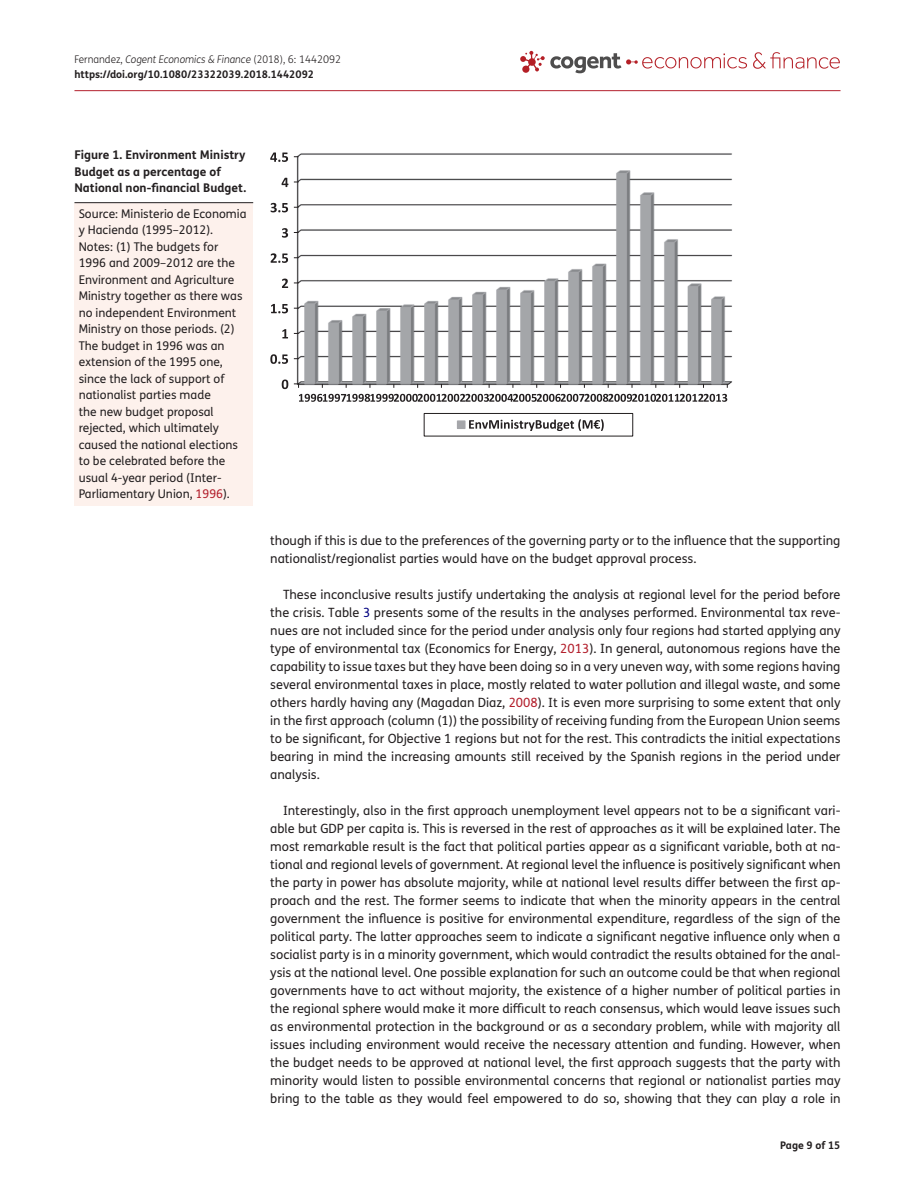
<style>
.page{position:relative;width:915px;height:1191px;background:#fff}
.page>*{position:absolute;margin:0;border:0;box-sizing:border-box;transform-origin:0 0}
.t1{font:12.75px/18px "FS Me Pro";color:#231f20;text-align:justify}
.t2{font:12px/16.5px "FS Me Pro";color:#231f20}
.t3{font:700 12px/16.5px "FS Me Pro";color:#231f20}
.t4{font:700 10.5px/15px "FS Me Pro";color:#231f20}
.s1{font-weight:300}
.s2{font-weight:300;font-style:italic}
.s3{color:#b3202d}
.s4{color:#000080}
</style>
<div class="page">
<hr style="left:74px;top:90px;width:766px;height:1px;background:#b3202d">
<svg style="left:520px;top:51px;width:24px;height:22px"></svg>
<svg style="left:753px;top:52px;width:86px;height:17px"></svg>
<svg style="left:550px;top:53px;width:196px;height:20px"></svg>
<div style="left:74px;top:203px;width:179px;height:302px;background:#fdf1ec"></div>
<hr style="left:74px;top:202px;width:179px;height:1px;background:#231f20">
<img style="left:296px;top:153px;width:437px;height:234px">
<svg style="left:281px;top:379px;width:7px;height:10px"></svg>
<svg style="left:270px;top:354px;width:18px;height:10px"></svg>
<svg style="left:282px;top:329px;width:6px;height:9px"></svg>
<svg style="left:271px;top:304px;width:17px;height:9px"></svg>
<svg style="left:282px;top:278px;width:6px;height:10px"></svg>
<svg style="left:270px;top:253px;width:18px;height:10px"></svg>
<svg style="left:282px;top:228px;width:6px;height:10px"></svg>
<svg style="left:270px;top:203px;width:18px;height:9px"></svg>
<svg style="left:281px;top:178px;width:7px;height:9px"></svg>
<svg style="left:270px;top:152px;width:18px;height:10px"></svg>
<svg style="left:294px;top:383px;width:5px;height:5px"></svg>
<svg style="left:299px;top:394px;width:428px;height:8px"></svg>
<div style="left:423px;top:413px;width:209px;height:23px;background:#fff;border:1px solid #231f20"></div>
<div style="left:456px;top:420px;width:9px;height:9px;background:#a5a6aa;border:1px solid #a5a6aa"></div>
<svg style="left:469px;top:419px;width:134px;height:12px"></svg>
<p class="t4" style="left:74px;top:51px;width:268px"><span class="s1">Fernandez,</span> <span class="s2">Cogent Economics &amp; Finance</span> <span class="s1">(2018), 6: 1442092 </span>https://doi.org/10.1080/23322039.2018.1442092</p>
<p class="t3" style="left:74px;top:146px;width:173px">Figure 1. Environment Ministry<br>Budget as a percentage of<br>National non-financial Budget.</p>
<p class="t2" style="left:79px;top:205px;width:169px">Source: Ministerio de Economia y Hacienda (1995–2012).<br>Notes: (1) The budgets for<br>1996 and 2009–2012 are the<br>Environment and Agriculture<br>Ministry together as there was no independent Environment<br>Ministry on those periods. (2)<br>The budget in 1996 was an extension of the 1995 one, since the lack of support of nationalist parties made<br>the new budget proposal rejected, which ultimately caused the national elections to be celebrated before the usual 4-year period (Inter-<br>Parliamentary Union, <span class="s3">1996</span>).</p>
<p class="t1" style="left:270px;top:531px;width:571px">though if this is due to the preferences of the governing party or to the influence that the supporting nationalist/regionalist parties would have on the budget approval process.</p>
<p class="t1" style="left:270px;top:585px;width:571px;text-indent:13px">These inconclusive results justify undertaking the analysis at regional level for the period before the crisis. Table <span class="s4">3</span> presents some of the results in the analyses performed. Environmental tax reve&shy;nues are not included since for the period under analysis only four regions had started applying any type of environmental tax (Economics for Energy, <span class="s3">2013</span>). In general, autonomous regions have the capability to issue taxes but they have been doing so in a very uneven way, with some regions having several environmental taxes in place, mostly related to water pollution and illegal waste, and some others hardly having any (Magadan Diaz, <span class="s3">2008</span>). It is even more surprising to some extent that only in the first approach (column (1)) the possibility of receiving funding from the European Union seems to be significant, for Objective 1 regions but not for the rest. This contradicts the initial expectations bearing in mind the increasing amounts still received by the Spanish regions in the period under analysis.</p>
<p class="t1" style="left:270px;top:801px;width:571px;text-indent:13px">Interestingly, also in the first approach unemployment level appears not to be a significant vari&shy;able but GDP per capita is. This is reversed in the rest of approaches as it will be explained later. The most remarkable result is the fact that political parties appear as a significant variable, both at na&shy;tional and regional levels of government. At regional level the influence is positively significant when the party in power has absolute majority, while at national level results differ between the first ap&shy;proach and the rest. The former seems to indicate that when the minority appears in the central government the influence is positive for environmental expenditure, regardless of the sign of the political party. The latter approaches seem to indicate a significant negative influence only when a socialist party is in a minority government, which would contradict the results obtained for the anal&shy;ysis at the national level. One possible explanation for such an outcome could be that when regional governments have to act without majority, the existence of a higher number of political parties in the regional sphere would make it more difficult to reach consensus, which would leave issues such as environmental protection in the background or as a secondary problem, while with majority all issues including environment would receive the necessary attention and funding. However, when the budget needs to be approved at national level, the first approach suggests that the party with minority would listen to possible environmental concerns that regional or nationalist parties may bring to the table as they would feel empowered to do so, showing that they can play a role in</p>
<p class="t4" style="left:780px;top:1137px;width:62px">Page 9 of 15</p>
</div>
